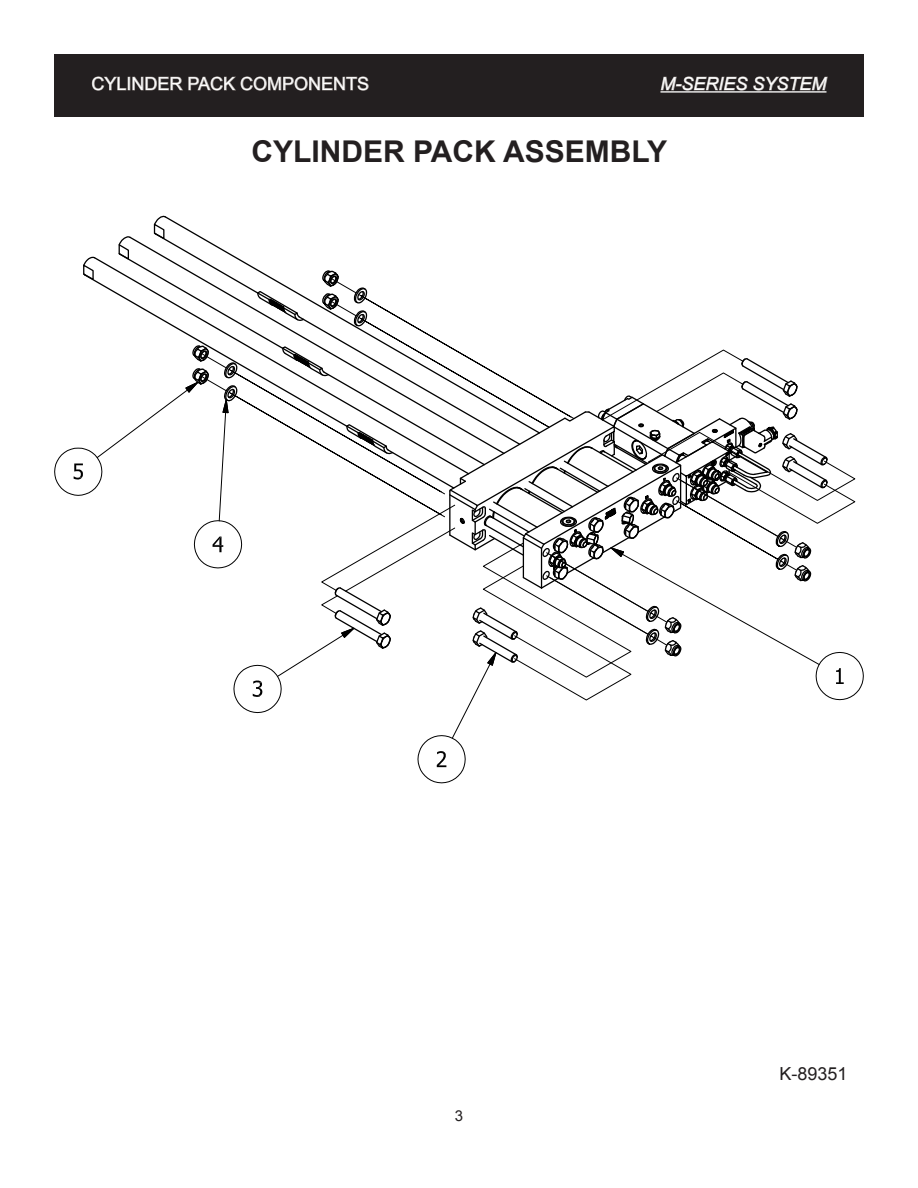
<style>
.page{position:relative;width:918px;height:1188px;background:#fff}
.page>*{position:absolute;margin:0;border:0;box-sizing:border-box;transform-origin:0 0}
.FIGURE_LABELS{font:700 30px "Arial";color:#231f20}
.COVER_PAGE{font:18px "Arial";color:#fff}
.t1{font:italic 18px "Arial";color:#fff}
.Table_Text{font:18px "Arial";color:#231f20}
.t2{font:15px "Arial";color:#231f20}
</style>
<div class="page">
<div style="left:55px;top:55px;width:808px;height:61px;background:#231f20"></div>
<hr style="left:660px;top:91px;width:167px;height:2px;background:#fff">
<svg style="left:661px;top:76px;width:167px;height:15px"></svg>
<div style="left:54px;top:54px;width:810px;height:63px;border:2px solid #231f20"></div>
<svg style="left:92px;top:76px;width:277px;height:15px"></svg>
<div style="left:54px;top:54px;width:455px;height:63px;border:2px solid #231f20"></div>
<svg style="left:54px;top:215px;width:810px;height:569px"></svg>
<p class="COVER_PAGE" style="left:92px;top:72px;width:279px">CYLINDER PACK COMPONENTS</p>
<p class="t1" style="left:660px;top:72px;width:168px">M-SERIES SYSTEM</p>
<p class="FIGURE_LABELS" style="left:251px;top:131px;width:417px">CYLINDER PACK ASSEMBLY</p>
<p class="t2" style="left:455px;top:1106px;width:10px">3</p>
<p class="Table_Text" style="left:780px;top:1062px;width:70px">K-89351</p>
</div>
